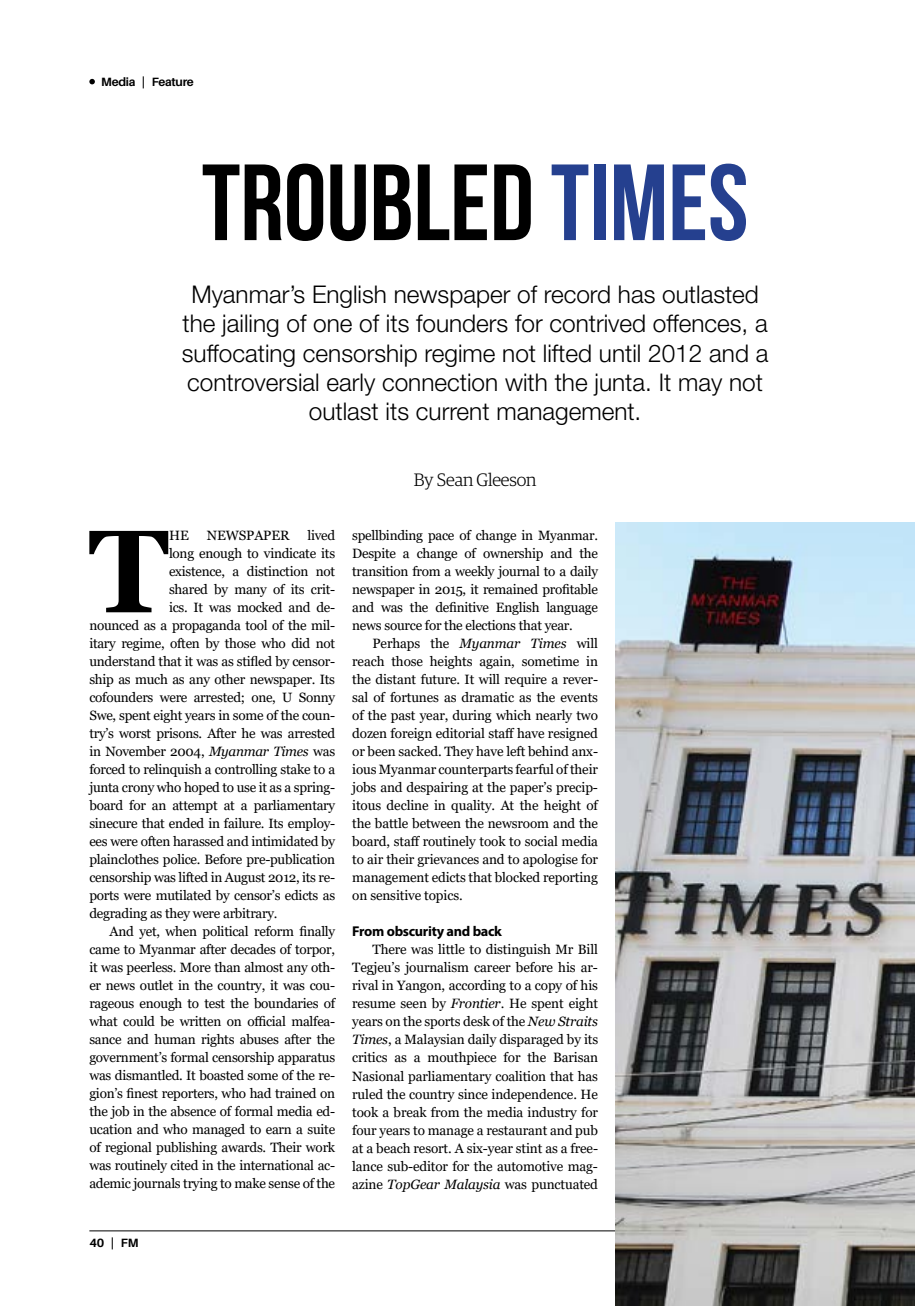
<style>
.page{position:relative;width:915px;height:1306px;background:#fff}
.page>*{position:absolute;margin:0;border:0;box-sizing:border-box;transform-origin:0 0}
.t1{font:700 117.45px "Georgia";color:#000}
.t2{font:700 108px "Bebas Neue";color:#000}
.t3{font:300 24.3px/29.2px "Helvetica Neue LT Pro";color:#000;text-align:center}
.t4{font:300 18px "Guardian Egyp";letter-spacing:-.01em;color:#000}
.t5{font:700 14.25px "Myriad Pro";letter-spacing:-.02em;color:#000}
.t6{font:13.5px/18px "Georgia";letter-spacing:-.02em;color:#000;text-align:justify}
.t7{font:700 12px "Aileron";letter-spacing:-.025em;color:#000}
.s1{color:#25408f}
.s2{font-style:italic}
</style>
<div class="page">
<hr style="left:89px;top:1230px;width:825px;height:1px;background:#000">
<img style="left:615px;top:522px;width:299px;height:783px">
<svg style="left:89px;top:79px;width:6px;height:5px"></svg>
<p class="t7" style="left:101px;top:75px;width:94px">Media | Feature</p>
<h2 class="t2" style="left:202px;top:159px;width:548px">TROUBLED <span class="s1">TIMES</span></h2>
<p class="t3" style="left:182px;top:279px;width:588px">Myanmar’s English newspaper of record has outlasted the jailing of one of its founders for contrived offences, a suffocating censorship regime not lifted until 2012 and a controversial early connection with the junta. It may not outlast its current management.</p>
<h3 class="t4" style="left:413px;top:468px;width:124px">By Sean Gleeson</h3>
<h1 class="t1" style="left:89px;top:504px;width:82px">T</h1>
<p class="t6" style="left:169px;top:526px;width:21px">HE</p>
<p class="t6" style="left:207px;top:526px;width:84px">NEWSPAPER</p>
<p class="t6" style="left:307px;top:526px;width:29px">lived</p>
<p class="t6" style="left:169px;top:544px;width:167px">long enough to vindicate its</p>
<p class="t6" style="left:169px;top:562px;width:168px">existence, a distinction not</p>
<p class="t6" style="left:169px;top:580px;width:168px">shared by many of its crit-</p>
<p class="t6" style="left:169px;top:598px;width:168px">ics. It was mocked and de-</p>
<p class="t6" style="left:89px;top:616px;width:247px">nounced as a propaganda tool of the mil-</p>
<p class="t6" style="left:89px;top:634px;width:247px">itary regime, often by those who did not</p>
<p class="t6" style="left:89px;top:652px;width:247px">understand that it was as stifled by censor-</p>
<p class="t6" style="left:89px;top:670px;width:247px">ship as much as any other newspaper. Its</p>
<p class="t6" style="left:89px;top:688px;width:247px">cofounders were arrested; one, U Sonny</p>
<p class="t6" style="left:89px;top:706px;width:247px">Swe, spent eight years in some of the coun-</p>
<p class="t6" style="left:89px;top:724px;width:247px">try’s worst prisons. After he was arrested</p>
<p class="t6" style="left:89px;top:742px;width:247px">in November 2004, <span class="s2">Myanmar Times</span> was</p>
<p class="t6" style="left:89px;top:760px;width:247px">forced to relinquish a controlling stake to a</p>
<p class="t6" style="left:89px;top:778px;width:247px">junta crony who hoped to use it as a spring-</p>
<p class="t6" style="left:89px;top:796px;width:247px">board for an attempt at a parliamentary</p>
<p class="t6" style="left:89px;top:814px;width:247px">sinecure that ended in failure. Its employ-</p>
<p class="t6" style="left:89px;top:832px;width:247px">ees were often harassed and intimidated by</p>
<p class="t6" style="left:89px;top:850px;width:247px">plainclothes police. Before pre-publication</p>
<p class="t6" style="left:89px;top:868px;width:247px">censorship was lifted in August 2012, its re-</p>
<p class="t6" style="left:89px;top:886px;width:247px">ports were mutilated by censor’s edicts as</p>
<p class="t6" style="left:89px;top:904px;width:189px">degrading as they were arbitrary.</p>
<p class="t6" style="left:110px;top:922px;width:227px">And yet, when political reform finally</p>
<p class="t6" style="left:89px;top:940px;width:247px">came to Myanmar after decades of torpor,</p>
<p class="t6" style="left:89px;top:958px;width:247px">it was peerless. More than almost any oth-</p>
<p class="t6" style="left:89px;top:976px;width:247px">er news outlet in the country, it was cou-</p>
<p class="t6" style="left:89px;top:994px;width:247px">rageous enough to test the boundaries of</p>
<p class="t6" style="left:89px;top:1012px;width:247px">what could be written on official malfea-</p>
<p class="t6" style="left:89px;top:1030px;width:247px">sance and human rights abuses after the</p>
<p class="t6" style="left:89px;top:1048px;width:247px">government’s formal censorship apparatus</p>
<p class="t6" style="left:89px;top:1066px;width:247px">was dismantled. It boasted some of the re-</p>
<p class="t6" style="left:89px;top:1084px;width:247px">gion’s finest reporters, who had trained on</p>
<p class="t6" style="left:89px;top:1102px;width:247px">the job in the absence of formal media ed-</p>
<p class="t6" style="left:89px;top:1120px;width:247px">ucation and who managed to earn a suite</p>
<p class="t6" style="left:89px;top:1138px;width:247px">of regional publishing awards. Their work</p>
<p class="t6" style="left:89px;top:1156px;width:247px">was routinely cited in the international ac-</p>
<p class="t6" style="left:89px;top:1174px;width:247px">ademic journals trying to make sense of the</p>
<p class="t6" style="left:352px;top:526px;width:247px">spellbinding pace of change in Myanmar.<br>Despite a change of ownership and the transition from a weekly journal to a daily newspaper in 2015, it remained profitable and was the definitive English language news source for the elections that year.</p>
<p class="t6" style="left:352px;top:634px;width:247px;text-indent:20px">Perhaps the <span class="s2">Myanmar Times</span> will reach those heights again, sometime in the distant future. It will require a rever&shy;sal of fortunes as dramatic as the events of the past year, during which nearly two dozen foreign editorial staff have resigned or been sacked. They have left behind anx&shy;ious Myanmar counterparts fearful of their jobs and despairing at the paper’s precip&shy;itous decline in quality. At the height of the battle between the newsroom and the board, staff routinely took to social media to air their grievances and to apologise for management edicts that blocked reporting on sensitive topics.</p>
<p class="t5" style="left:352px;top:922px;width:151px">From obscurity and back</p>
<p class="t6" style="left:352px;top:940px;width:247px;text-indent:20px">There was little to distinguish Mr Bill Tegjeu’s journalism career before his ar&shy;rival in Yangon, according to a copy of his resume seen by <span class="s2">Frontier</span>. He spent eight years on the sports desk of the <span class="s2">New Straits Times</span>, a Malaysian daily disparaged by its critics as a mouthpiece for the Barisan Nasional parliamentary coalition that has ruled the country since independence. He took a break from the media industry for four years to manage a restaurant and pub at a beach resort. A six-year stint as a free&shy;lance sub-editor for the automotive mag&shy;azine <span class="s2">TopGear Malaysia</span> was punctuated</p>
<p class="t7" style="left:89px;top:1235px;width:51px">40 | FM</p>
</div>
